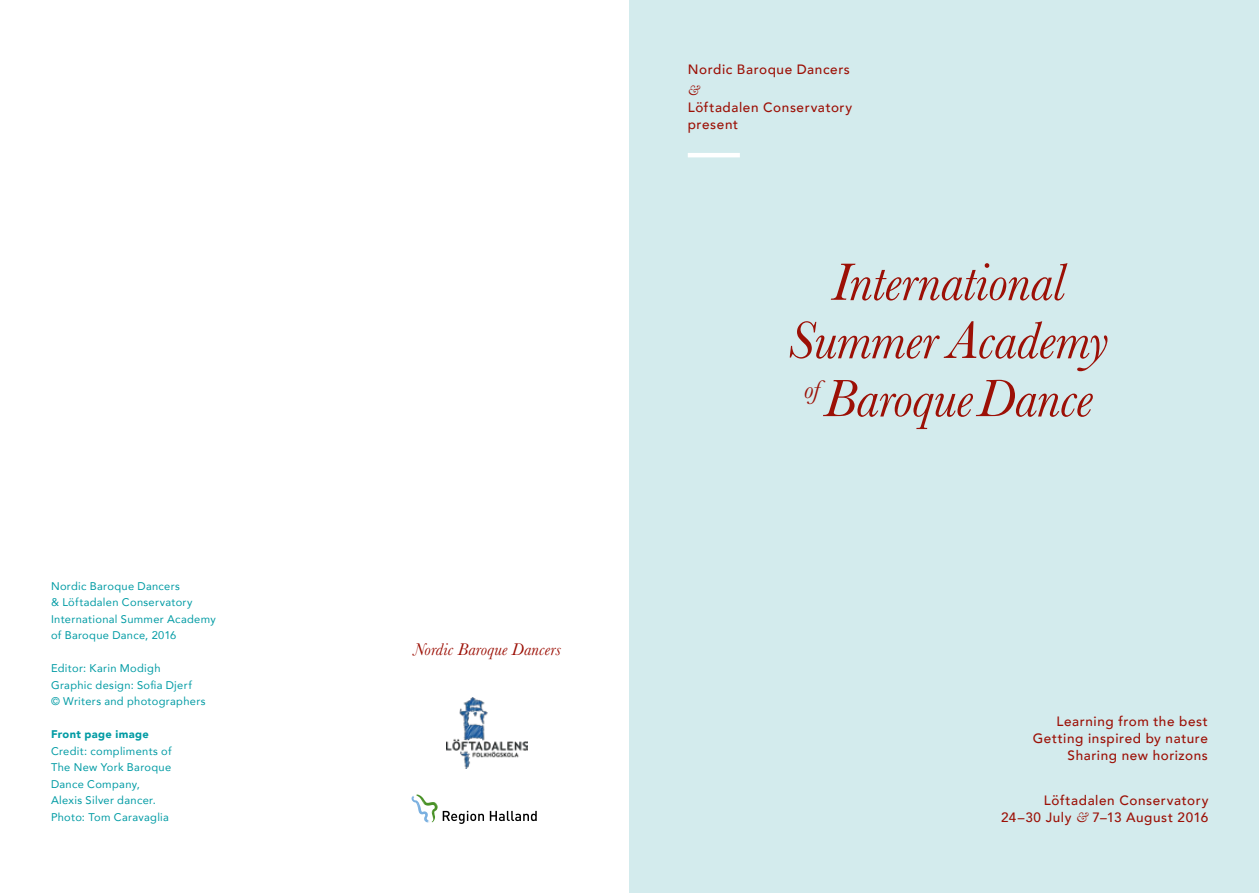
<style>
.page{position:relative;width:1259px;height:893px;background:#fff}
.page>*{position:absolute;margin:0;border:0;box-sizing:border-box;transform-origin:0 0}
.t1{font:italic 54.45px/58.2px "Baskerville";letter-spacing:-.005em;color:#9c1006;text-align:center}
.t2{font:italic 17.55px "Baskerville";letter-spacing:.005em;color:#9c1006}
.t3{font:italic 14.25px "Baskerville";color:#9c1006}
.t4{font:500 13.5px/17.2px "Avenir";letter-spacing:.045em;color:#9c1006;text-align:right}
.t5{font:11.1px/16.5px "Avenir";letter-spacing:.03em;color:#009ba4}
.t6{font:900 11.1px "Avenir";letter-spacing:.03em;color:#009ba4}
.s1{font-family:"Baskerville";font-weight:400;font-style:italic;font-size:14.25px}
</style>
<div class="page">
<div style="left:629px;top:0;width:630px;height:893px;background:#d3ebed"></div>
<hr style="left:688px;top:153px;width:52px;height:4px;background:#fff">
<img style="left:447px;top:697px;width:80px;height:72px">
<svg style="left:411px;top:794px;width:26px;height:29px"></svg>
<svg style="left:443px;top:810px;width:94px;height:14px"></svg>
<p class="t5" style="left:51px;top:577px;width:166px">Nordic Baroque Dancers<br>&amp; Löftadalen Conservatory<br>International Summer Academy of Baroque Dance, 2016</p>
<p class="t5" style="left:51px;top:660px;width:156px">Editor: Karin Modigh<br>Graphic design: Sofia Djerf<br>© Writers and photographers</p>
<p class="t6" style="left:51px;top:725px;width:99px">Front page image</p>
<p class="t5" style="left:51px;top:742px;width:122px">Credit: compliments of<br>The New York Baroque<br>Dance Company,<br>Alexis Silver dancer.<br>Photo: Tom Caravaglia</p>
<h2 class="t2" style="left:413px;top:638px;width:149px">Nordic Baroque Dancers</h2>
<p class="t4" style="left:688px;top:60px;width:164px">Nordic Baroque Dancers</p>
<p class="t3" style="left:688px;top:81px;width:14px">&amp;</p>
<p class="t4" style="left:688px;top:98px;width:166px;text-align:left">Löftadalen Conservatory present</p>
<h1 class="t1" style="left:788px;top:253px;width:322px">International<br>Summer Academy <sup>of</sup>Baroque Dance</h1>
<p class="t4" style="left:1032px;top:712px;width:177px">Learning from the best<br>Getting inspired by nature<br>Sharing new horizons</p>
<p class="t4" style="left:1001px;top:790px;width:209px">Löftadalen Conservatory<br>24–30 July <span class="s1">&amp;</span> 7–13 August 2016</p>
</div>
